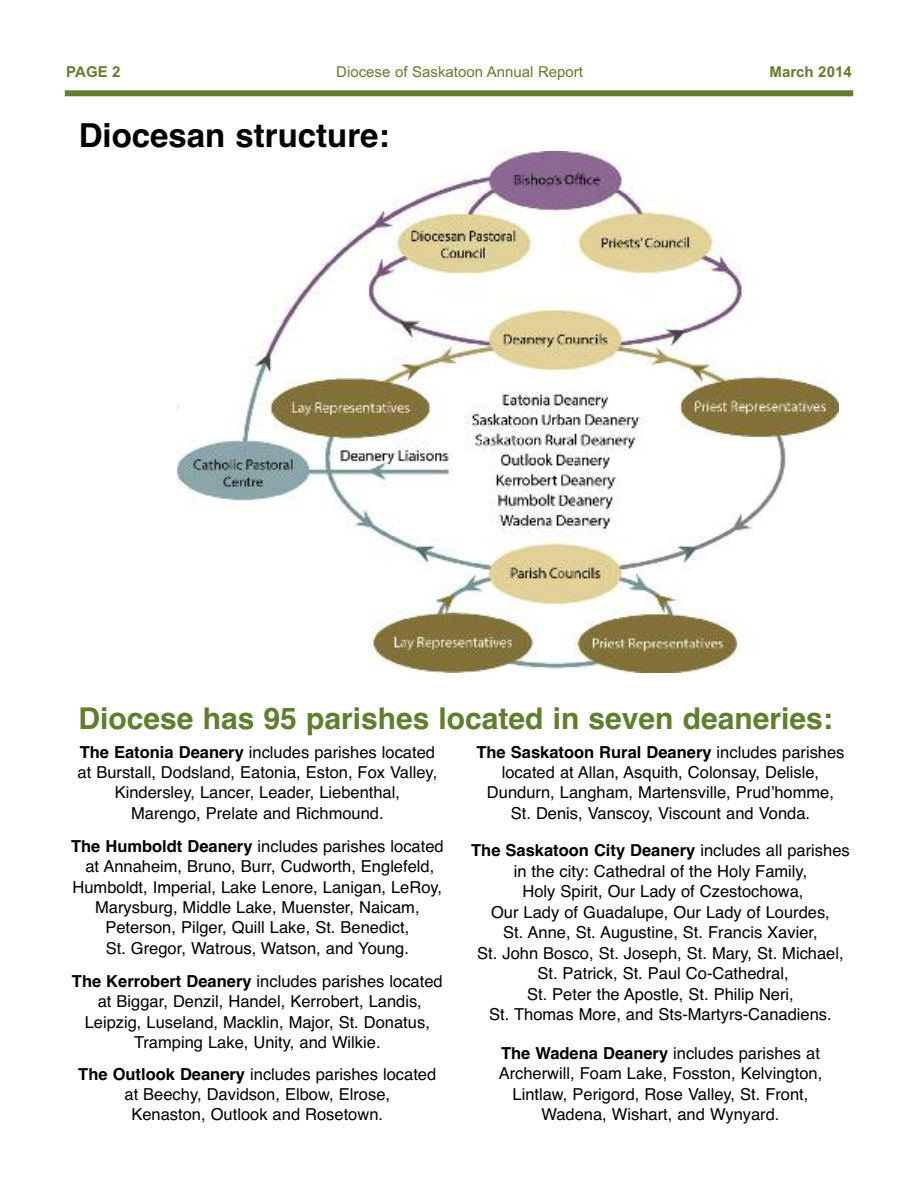
<style>
.page{position:relative;width:918px;height:1188px;background:#fff}
.page>*{position:absolute;margin:0;border:0;box-sizing:border-box;transform-origin:0 0}
.t1{font:700 33px "Helvetica";color:#000}
.t2{font:700 30px "Helvetica";color:#617d2e}
.t3{font:16.5px/20.4px "Helvetica";color:#000;text-align:center}
.t4{font:15px "Arial";color:#617d2e}
.t5{font:700 15px "Arial";color:#617d2e}
.s1{font-weight:700}
</style>
<div class="page">
<div style="left:65px;top:90px;width:788px;height:6px;background:#617d2e"></div>
<img style="left:177px;top:151px;width:662px;height:521px">
<p class="t5" style="left:66px;top:63px;width:56px">PAGE 2</p>
<p class="t4" style="left:336px;top:63px;width:248px">Diocese of Saskatoon Annual Report</p>
<p class="t5" style="left:770px;top:63px;width:84px">March 2014</p>
<h1 class="t1" style="left:79px;top:117px;width:312px">Diocesan structure:</h1>
<h2 class="t2" style="left:78px;top:702px;width:756px">Diocese has 95 parishes located in seven deaneries:</h2>
<p class="t3" style="left:78px;top:742px;width:361px"><span class="s1">The Eatonia Deanery</span> includes parishes located at Burstall, Dodsland, Eatonia, Eston, Fox Valley, Kindersley, Lancer, Leader, Liebenthal,<br>Marengo, Prelate and Richmound.</p>
<p class="t3" style="left:71px;top:836px;width:374px"><span class="s1">The Humboldt Deanery</span> includes parishes located at Annaheim, Bruno, Burr, Cudworth, Englefeld, Humboldt, Imperial, Lake Lenore, Lanigan, LeRoy, Marysburg, Middle Lake, Muenster, Naicam, Peterson, Pilger, Quill Lake, St. Benedict,<br>St. Gregor, Watrous, Watson, and Young.</p>
<p class="t3" style="left:72px;top:971px;width:372px"><span class="s1">The Kerrobert Deanery</span> includes parishes located at Biggar, Denzil, Handel, Kerrobert, Landis, Leipzig, Luseland, Macklin, Major, St. Donatus, Tramping Lake, Unity, and Wilkie.</p>
<p class="t3" style="left:78px;top:1064px;width:359px"><span class="s1">The Outlook Deanery</span> includes parishes located at Beechy, Davidson, Elbow, Elrose,<br>Kenaston, Outlook and Rosetown.</p>
<p class="t3" style="left:476px;top:742px;width:370px"><span class="s1">The Saskatoon Rural Deanery</span> includes parishes located at Allan, Asquith, Colonsay, Delisle, Dundurn, Langham, Martensville, Prud’homme, St. Denis, Vanscoy, Viscount and Vonda.</p>
<p class="t3" style="left:471px;top:841px;width:380px"><span class="s1">The Saskatoon City Deanery</span> includes all parishes in the city: Cathedral of the Holy Family,<br>Holy Spirit, Our Lady of Czestochowa,<br>Our Lady of Guadalupe, Our Lady of Lourdes,<br>St. Anne, St. Augustine, St. Francis Xavier,<br>St. John Bosco, St. Joseph, St. Mary, St. Michael, St. Patrick, St. Paul Co-Cathedral,<br>St. Peter the Apostle, St. Philip Neri,<br>St. Thomas More, and Sts-Martyrs-Canadiens.</p>
<p class="t3" style="left:499px;top:1043px;width:325px"><span class="s1">The Wadena Deanery</span> includes parishes at Archerwill, Foam Lake, Fosston, Kelvington, Lintlaw, Perigord, Rose Valley, St. Front, Wadena, Wishart, and Wynyard.</p>
</div>
